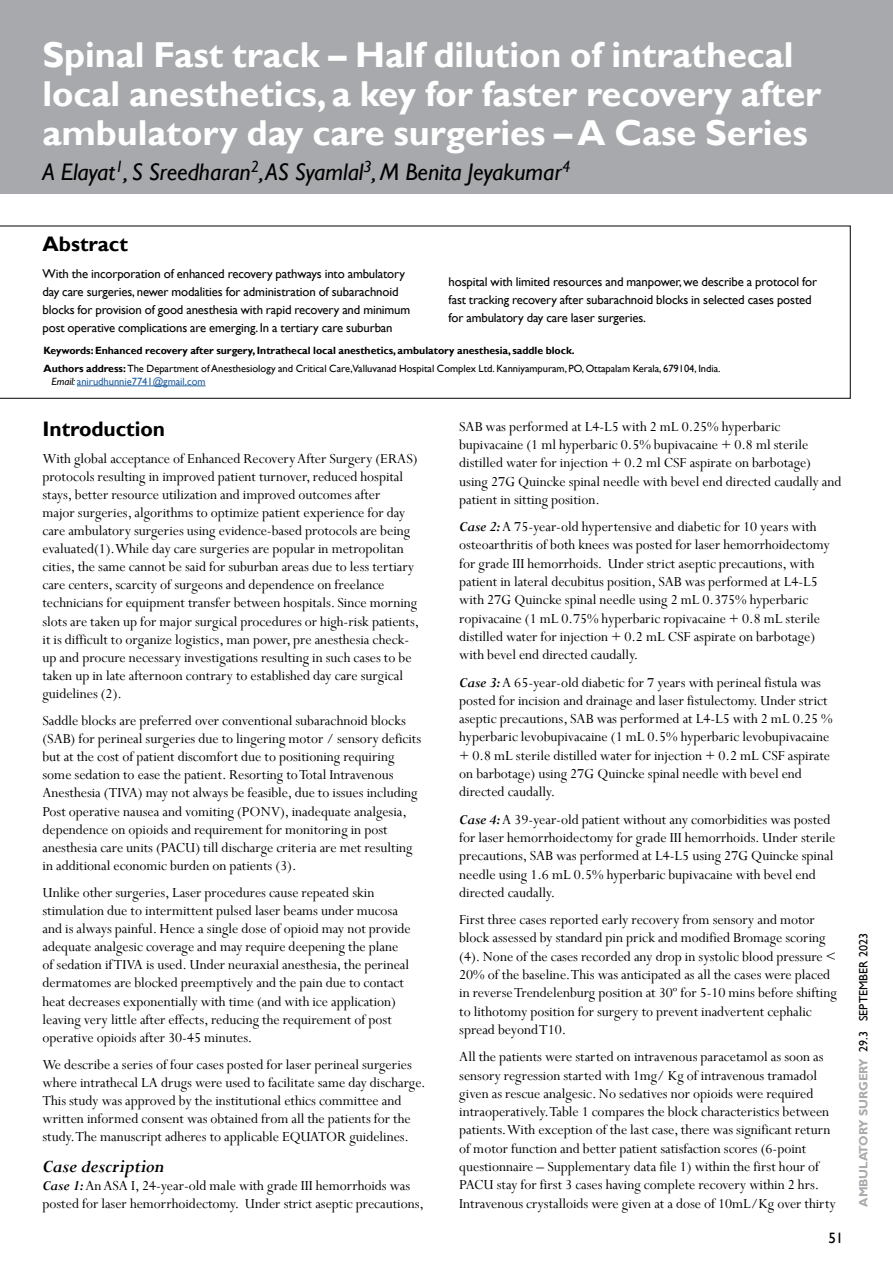
<style>
.page{position:relative;width:893px;height:1263px;background:#fff}
.page>*{position:absolute;margin:0;border:0;box-sizing:border-box;transform-origin:0 0}
.t1{font:700 36px/39px "Gill Sans";color:#fff}
.t2{font:italic 24px "Gill Sans";color:#000}
.t3{font:700 21px "Gill Sans";color:#000}
.t4{font:italic 700 19.5px "Perpetua";color:#000}
.t5{font:15.3px/18.3px "Perpetua";color:#000}
.t6{font:15px "Gill Sans";color:#000}
.t7{font:12.75px/18px "Gill Sans";letter-spacing:-.01em;color:#000}
.t8{font:700 12px "Gill Sans";color:#a9abae}
.t9{font:10.5px/17.7px "Gill Sans";color:#000}
.t10{font:10.5px "Gill Sans";color:#215e9e}
.s1{font-weight:700}
.s2{font-style:italic;color:#000}
.s3{font-weight:700;font-style:italic}
.s4{font-weight:400;color:#000}
</style>
<div class="page">
<div style="left:0;top:0;width:893px;height:193px;background:#a7a9ac"></div>
<svg style="left:0;top:226px;width:850px;height:172px"></svg>
<hr style="left:77px;top:386px;width:129px;height:1px;background:#215e9e">
<h1 class="t1" style="left:43px;top:37px;width:780px">Spinal Fast track – Half dilution of intrathecal local anesthetics, a key for faster recovery after ambulatory day care surgeries – A Case Series</h1>
<h2 class="t2" style="left:43px;top:158px;width:529px">A Elayat<sup>1</sup>, S Sreedharan<sup>2</sup>, AS Syamlal<sup>3</sup>, M Benita Jeyakumar<sup>4</sup></h2>
<h3 class="t3" style="left:43px;top:232px;width:87px">Abstract</h3>
<p class="t7" style="left:43px;top:265px;width:369px">With the incorporation of enhanced recovery pathways into ambulatory day care surgeries, newer modalities for administration of subarachnoid blocks for provision of good anesthesia with rapid recovery and minimum post operative complications are emerging. In a tertiary care suburban</p>
<p class="t7" style="left:449px;top:273px;width:370px">hospital with limited resources and manpower, we describe a protocol for fast tracking recovery after subarachnoid blocks in selected cases posted for ambulatory day care laser surgeries.</p>
<p class="t9" style="left:44px;top:342px;width:678px"><span class="s1">Keywords: Enhanced recovery after surgery, Intrathecal local anesthetics, ambulatory anesthesia, saddle block.<br>Authors address:</span> The Department of Anesthesiology and Critical Care,Valluvanad Hospital Complex Ltd. Kanniyampuram, PO, Ottapalam Kerala, 679104, India.</p>
<p class="t10" style="left:51px;top:375px;width:156px"><span class="s2">Email:</span> anirudhunnie7741@gmail.com</p>
<h3 class="t3" style="left:43px;top:416px;width:124px">Introduction</h3>
<p class="t5" style="left:43px;top:449px;width:378px">With global acceptance of Enhanced Recovery After Surgery (ERAS) protocols resulting in improved patient turnover, reduced hospital stays, better resource utilization and improved outcomes after<br>major surgeries, algorithms to optimize patient experience for day care ambulatory surgeries using evidence-based protocols are being evaluated(1).While day care surgeries are popular in metropolitan cities, the same cannot be said for suburban areas due to less tertiary care centers, scarcity of surgeons and dependence on freelance technicians for equipment transfer between hospitals. Since morning slots are taken up for major surgical procedures or high-risk patients, it is difficult to organize logistics, man power, pre anesthesia check&shy;up and procure necessary investigations resulting in such cases to be taken up in late afternoon contrary to established day care surgical guidelines (2).</p>
<p class="t5" style="left:43px;top:711px;width:380px">Saddle blocks are preferred over conventional subarachnoid blocks (SAB) for perineal surgeries due to lingering motor / sensory deficits but at the cost of patient discomfort due to positioning requiring some sedation to ease the patient. Resorting to Total Intravenous Anesthesia (TIVA) may not always be feasible, due to issues including Post operative nausea and vomiting (PONV), inadequate analgesia, dependence on opioids and requirement for monitoring in post anesthesia care units (PACU) till discharge criteria are met resulting in additional economic burden on patients (3).</p>
<p class="t5" style="left:43px;top:883px;width:370px">Unlike other surgeries, Laser procedures cause repeated skin stimulation due to intermittent pulsed laser beams under mucosa and is always painful. Hence a single dose of opioid may not provide adequate analgesic coverage and may require deepening the plane of sedation if TIVA is used. Under neuraxial anesthesia, the perineal dermatomes are blocked preemptively and the pain due to contact heat decreases exponentially with time (and with ice application) leaving very little after effects, reducing the requirement of post operative opioids after 30-45 minutes.</p>
<p class="t5" style="left:43px;top:1055px;width:385px">We describe a series of four cases posted for laser perineal surgeries where intrathecal LA drugs were used to facilitate same day discharge.<br>This study was approved by the institutional ethics committee and written informed consent was obtained from all the patients for the study. The manuscript adheres to applicable EQUATOR guidelines.</p>
<p class="t4" style="left:43px;top:1153px;width:123px">Case description</p>
<p class="t5" style="left:43px;top:1176px;width:383px"><span class="s3">Case 1:</span> An ASA I, 24-year-old male with grade III hemorrhoids was posted for laser hemorrhoidectomy. Under strict aseptic precautions,</p>
<p class="t5" style="left:459px;top:417px;width:384px">SAB was performed at L4-L5 with 2 mL 0.25% hyperbaric bupivacaine (1 ml hyperbaric 0.5% bupivacaine + 0.8 ml sterile distilled water for injection + 0.2 ml CSF aspirate on barbotage) using 27G Quincke spinal needle with bevel end directed caudally and patient in sitting position.</p>
<p class="t5" style="left:459px;top:517px;width:372px"><span class="s3">Case 2:</span> A 75-year-old hypertensive and diabetic for 10 years with osteoarthritis of both knees was posted for laser hemorrhoidectomy for grade III hemorrhoids. Under strict aseptic precautions, with patient in lateral decubitus position, SAB was performed at L4-L5 with 27G Quincke spinal needle using 2 mL 0.375% hyperbaric ropivacaine (1 mL 0.75% hyperbaric ropivacaine + 0.8 mL sterile distilled water for injection + 0.2 mL CSF aspirate on barbotage) with bevel end directed caudally.</p>
<p class="t5" style="left:459px;top:673px;width:375px"><span class="s3">Case 3:</span> A 65-year-old diabetic for 7 years with perineal fistula was posted for incision and drainage and laser fistulectomy. Under strict aseptic precautions, SAB was performed at L4-L5 with 2 mL 0.25 % hyperbaric levobupivacaine (1 mL 0.5% hyperbaric levobupivacaine + 0.8 mL sterile distilled water for injection + 0.2 mL CSF aspirate on barbotage) using 27G Quincke spinal needle with bevel end directed caudally.</p>
<p class="t5" style="left:459px;top:810px;width:378px"><span class="s3">Case 4:</span> A 39-year-old patient without any comorbidities was posted for laser hemorrhoidectomy for grade III hemorrhoids. Under sterile precautions, SAB was performed at L4-L5 using 27G Quincke spinal needle using 1.6 mL 0.5% hyperbaric bupivacaine with bevel end directed caudally.</p>
<p class="t5" style="left:459px;top:910px;width:379px">First three cases reported early recovery from sensory and motor block assessed by standard pin prick and modified Bromage scoring (4). None of the cases recorded any drop in systolic blood pressure &lt; 20% of the baseline. This was anticipated as all the cases were placed in reverse Trendelenburg position at 30º for 5-10 mins before shifting to lithotomy position for surgery to prevent inadvertent cephalic spread beyond T10.</p>
<p class="t5" style="left:459px;top:1047px;width:378px">All the patients were started on intravenous paracetamol as soon as sensory regression started with 1mg/ Kg of intravenous tramadol given as rescue analgesic. No sedatives nor opioids were required intraoperatively. Table 1 compares the block characteristics between patients. With exception of the last case, there was significant return of motor function and better patient satisfaction scores (6-point questionnaire – Supplementary data file 1) within the first hour of PACU stay for first 3 cases having complete recovery within 2 hrs.<br>Intravenous crystalloids were given at a dose of 10mL/Kg over thirty</p>
<p class="t6" style="left:828px;top:1229px;width:16px">51</p>
<p class="t8" style="left:856px;top:1207px;width:275px;rotate:-90deg">AMBULATORY SURGERY <span class="s4">29.3 SEPTEMBER 2023</span></p>
</div>
